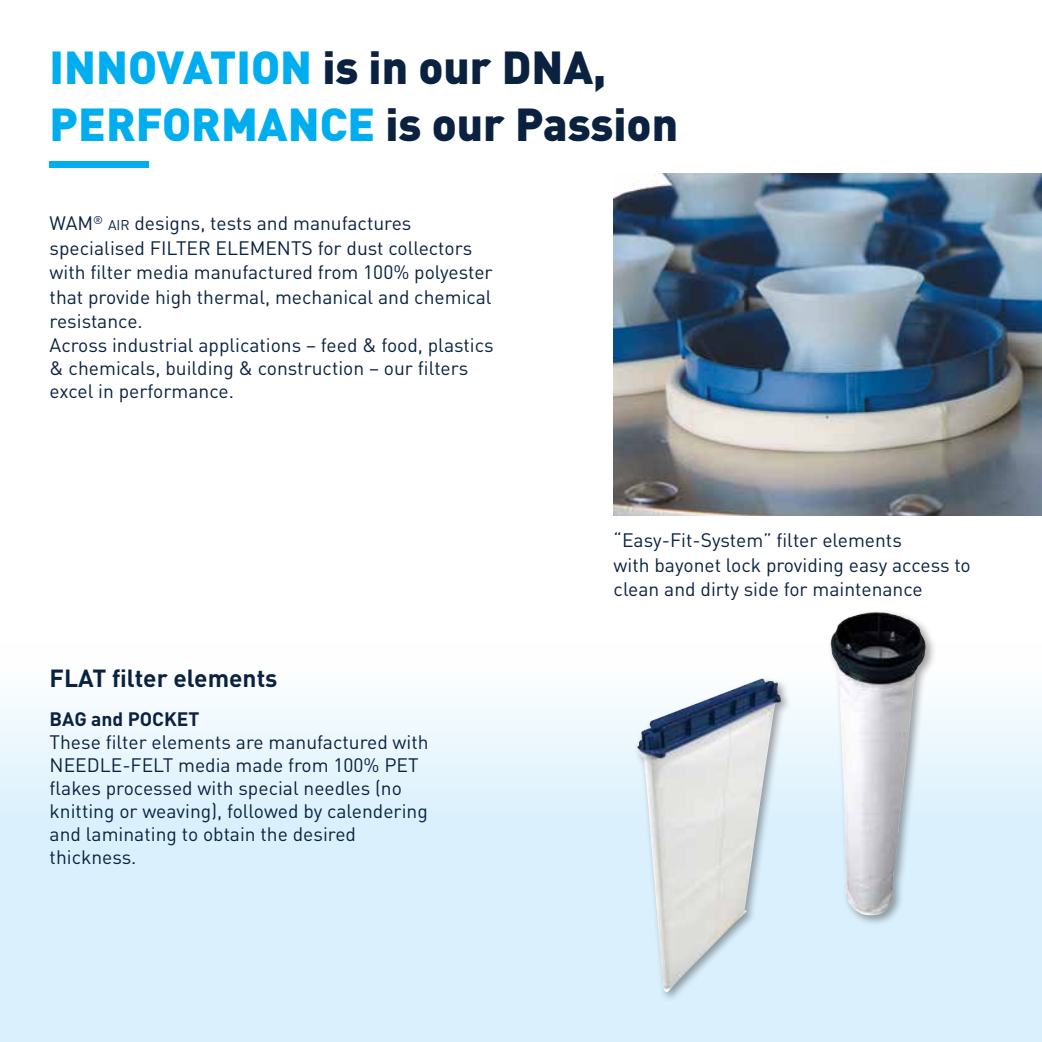
<style>
.page{position:relative;width:1042px;height:1042px;background:#fff}
.page>*{position:absolute;margin:0;border:0;box-sizing:border-box;transform-origin:0 0}
.t1{font:900 45.68px/56px "DIN Pro";color:#0a2240}
.t2{font:700 24.5px "DIN Pro";color:#0a2240}
.t3{font:19.25px/24px "DIN Pro";color:#0a2240}
.t4{font:700 19.25px "DIN Pro";color:#0a2240}
.s1{color:#00aeef}
.s2{font-size:14px}
</style>
<div class="page">
<div style="left:0;top:644px;width:1042px;height:398px;background:linear-gradient(to bottom,#f6fbfe,#d0edfd)"></div>
<div style="left:634px;top:675px;width:158px;height:328px;background:#000;opacity:.37"></div>
<img style="left:637px;top:678px;width:144px;height:314px">
<div style="left:50px;top:161px;width:99px;height:6px;background:#00aeef"></div>
<img style="left:614px;top:174px;width:428px;height:341px">
<div style="left:827px;top:608px;width:110px;height:318px;background:#000;opacity:.37"></div>
<img style="left:830px;top:612px;width:43px;height:80px">
<h1 class="t1" style="left:50px;top:38px;width:630px"><span class="s1">INNOVATION</span> is in our DNA,<br><span class="s1">PERFORMANCE</span> is our Passion</h1>
<p class="t3" style="left:50px;top:211px;width:446px">WAM<sup>®</sup> <span class="s2">AIR</span> designs, tests and manufactures specialised FILTER ELEMENTS for dust collectors with filter media manufactured from 100% polyester that provide high thermal, mechanical and chemical resistance.<br>Across industrial applications – feed &amp; food, plastics &amp; chemicals, building &amp; construction – our filters excel in performance.</p>
<p class="t2" style="left:50px;top:662px;width:229px">FLAT filter elements</p>
<p class="t4" style="left:50px;top:705px;width:151px">BAG and POCKET</p>
<p class="t3" style="left:50px;top:729px;width:380px;line-height:23.1px">These filter elements are manufactured with NEEDLE-FELT media made from 100% PET flakes processed with special needles (no knitting or weaving), followed by calendering and laminating to obtain the desired thickness.</p>
<p class="t3" style="left:613px;top:527px;width:359px;line-height:24.5px">“Easy-Fit-System” filter elements<br>with bayonet lock providing easy access to clean and dirty side for maintenance</p>
</div>
